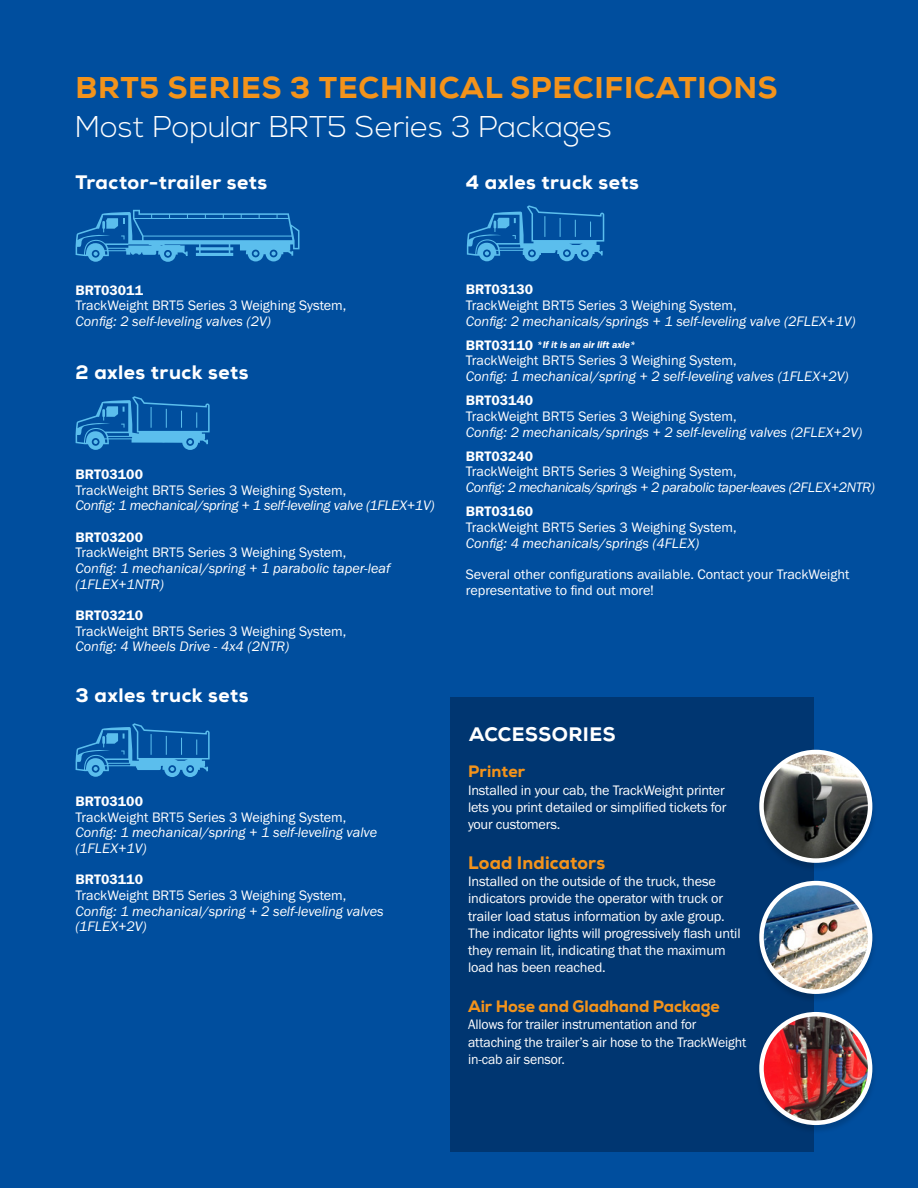
<style>
.page{position:relative;width:918px;height:1188px;background:#004e9e}
.page>*{position:absolute;margin:0;border:0;box-sizing:border-box;transform-origin:0 0}
.t1{font:800 30px "Nexa";letter-spacing:.025em;color:#f3931b}
.t2{font:300 30px "Nexa";color:#fff}
.t3{font:800 19.5px "Nexa";letter-spacing:.025em;color:#fff}
.t4{font:800 18px "Nexa";letter-spacing:.01em;color:#f3931b}
.t5{font:800 16.5px "Nexa";letter-spacing:-.005em;color:#f3931b}
.t6{font:14.25px/17.1px "Franklin Gothic URW Boo";letter-spacing:-.01em;color:#fff}
.t7{font:14.25px/15.6px "Franklin Gothic URW Boo Ita";color:#fff}
.t8{font:14.25px "Franklin Gothic URW Dem";color:#fff}
.t9{font:14.25px "Franklin Gothic URW Boo Ita";letter-spacing:-.03em;color:#fff}
.t10{font:14.25px "Franklin Gothic URW Boo Ita";letter-spacing:-.02em;color:#fff}
.t11{font:10.05px "Franklin Gothic URW Dem Ita";color:#fff}
.s1{font-family:"Franklin Gothic URW Dem";font-size:14.25px}
</style>
<div class="page">
<div style="left:450px;top:697px;width:363px;height:454px;background:#003671"></div>
<div style="left:755px;top:750px;width:122px;height:122px;background:#000;opacity:.15"></div>
<img style="left:762px;top:752px;width:108px;height:109px;border-radius:54px">
<div style="left:759px;top:750px;width:113px;height:113px;border:4px solid #fff;border-radius:50%"></div>
<div style="left:755px;top:881px;width:122px;height:122px;background:#000;opacity:.15"></div>
<img style="left:762px;top:883px;width:108px;height:109px;border-radius:54px">
<div style="left:759px;top:881px;width:113px;height:113px;border:4px solid #fff;border-radius:50%"></div>
<div style="left:755px;top:1012px;width:122px;height:122px;background:#000;opacity:.15"></div>
<img style="left:762px;top:1014px;width:108px;height:109px;border-radius:54px">
<div style="left:759px;top:1012px;width:113px;height:113px;border:4px solid #fff;border-radius:50%"></div>
<svg style="left:467px;top:205px;width:137px;height:56px"></svg>
<svg style="left:76px;top:396px;width:134px;height:54px"></svg>
<svg style="left:76px;top:723px;width:134px;height:54px"></svg>
<svg style="left:76px;top:210px;width:223px;height:52px"></svg>
<h1 class="t1" style="left:76px;top:69px;width:703px">BRT5 SERIES 3 TECHNICAL SPECIFICATIONS</h1>
<h1 class="t2" style="left:76px;top:109px;width:538px">Most Popular BRT5 Series 3 Packages</h1>
<h2 class="t3" style="left:76px;top:170px;width:193px">Tractor-trailer sets</h2>
<h2 class="t3" style="left:466px;top:170px;width:175px">4 axles truck sets</h2>
<p class="t8" style="left:76px;top:281px;width:69px">BRT03011</p>
<p class="t6" style="left:76px;top:297px;width:272px">TrackWeight BRT5 Series 3 Weighing System,</p>
<p class="t7" style="left:76px;top:313px;width:197px">Config: 2 self-leveling valves (2V)</p>
<h2 class="t3" style="left:76px;top:360px;width:174px">2 axles truck sets</h2>
<p class="t8" style="left:76px;top:465px;width:69px">BRT03100</p>
<p class="t6" style="left:76px;top:481px;width:272px">TrackWeight BRT5 Series 3 Weighing System,</p>
<p class="t10" style="left:76px;top:496px;width:361px">Config: 1 mechanical/spring + 1 self-leveling valve (1FLEX+1V)</p>
<p class="t8" style="left:76px;top:528px;width:69px">BRT03200</p>
<p class="t6" style="left:76px;top:544px;width:272px">TrackWeight BRT5 Series 3 Weighing System,</p>
<p class="t7" style="left:76px;top:560px;width:316px">Config: 1 mechanical/spring + 1 parabolic taper-leaf (1FLEX+1NTR)</p>
<p class="t8" style="left:76px;top:606px;width:69px">BRT03210</p>
<p class="t6" style="left:76px;top:622px;width:272px">TrackWeight BRT5 Series 3 Weighing System,</p>
<p class="t7" style="left:76px;top:638px;width:215px">Config: 4 Wheels Drive - 4x4 (2NTR)</p>
<h2 class="t3" style="left:76px;top:683px;width:175px">3 axles truck sets</h2>
<p class="t8" style="left:76px;top:793px;width:69px">BRT03100</p>
<p class="t6" style="left:76px;top:808px;width:272px">TrackWeight BRT5 Series 3 Weighing System,</p>
<p class="t7" style="left:76px;top:825px;width:303px">Config: 1 mechanical/spring + 1 self-leveling valve (1FLEX+1V)</p>
<p class="t8" style="left:76px;top:871px;width:69px">BRT03110</p>
<p class="t6" style="left:76px;top:887px;width:272px">TrackWeight BRT5 Series 3 Weighing System,</p>
<p class="t7" style="left:76px;top:903px;width:310px">Config: 1 mechanical/spring + 2 self-leveling valves (1FLEX+2V)</p>
<p class="t8" style="left:466px;top:281px;width:69px">BRT03130</p>
<p class="t6" style="left:466px;top:296px;width:272px">TrackWeight BRT5 Series 3 Weighing System,</p>
<p class="t7" style="left:466px;top:313px;width:391px">Config: 2 mechanicals/springs + 1 self-leveling valve (2FLEX+1V)</p>
<p class="t11" style="left:466px;top:338px;width:171px"><span class="s1">BRT03110</span> *If it is an air lift axle*</p>
<p class="t6" style="left:466px;top:352px;width:272px">TrackWeight BRT5 Series 3 Weighing System,</p>
<p class="t7" style="left:466px;top:368px;width:384px">Config: 1 mechanical/spring + 2 self-leveling valves (1FLEX+2V)</p>
<p class="t8" style="left:466px;top:392px;width:69px">BRT03140</p>
<p class="t6" style="left:466px;top:407px;width:272px">TrackWeight BRT5 Series 3 Weighing System,</p>
<p class="t7" style="left:466px;top:424px;width:398px">Config: 2 mechanicals/springs + 2 self-leveling valves (2FLEX+2V)</p>
<p class="t8" style="left:466px;top:447px;width:69px">BRT03240</p>
<p class="t6" style="left:466px;top:463px;width:272px">TrackWeight BRT5 Series 3 Weighing System,</p>
<p class="t9" style="left:466px;top:478px;width:411px">Config: 2 mechanicals/springs + 2 parabolic taper-leaves (2FLEX+2NTR)</p>
<p class="t8" style="left:466px;top:503px;width:69px">BRT03160</p>
<p class="t6" style="left:466px;top:518px;width:272px">TrackWeight BRT5 Series 3 Weighing System,</p>
<p class="t7" style="left:466px;top:535px;width:235px">Config: 4 mechanicals/springs (4FLEX)</p>
<p class="t6" style="left:466px;top:566px;width:385px;line-height:15.8px">Several other configurations available. Contact your TrackWeight representative to find out more!</p>
<h2 class="t3" style="left:469px;top:722px;width:148px">ACCESSORIES</h2>
<p class="t5" style="left:468px;top:761px;width:59px">Printer</p>
<p class="t6" style="left:468px;top:781px;width:260px">Installed in your cab, the TrackWeight printer lets you print detailed or simplified tickets for your customers.</p>
<p class="t4" style="left:468px;top:852px;width:139px">Load Indicators</p>
<p class="t6" style="left:468px;top:873px;width:274px">Installed on the outside of the truck, these indicators provide the operator with truck or trailer load status information by axle group.<br>The indicator lights will progressively flash until they remain lit, indicating that the maximum load has been reached.</p>
<p class="t5" style="left:468px;top:996px;width:253px">Air Hose and Gladhand Package</p>
<p class="t6" style="left:468px;top:1016px;width:280px">Allows for trailer instrumentation and for attaching the trailer’s air hose to the TrackWeight in-cab air sensor.</p>
</div>
